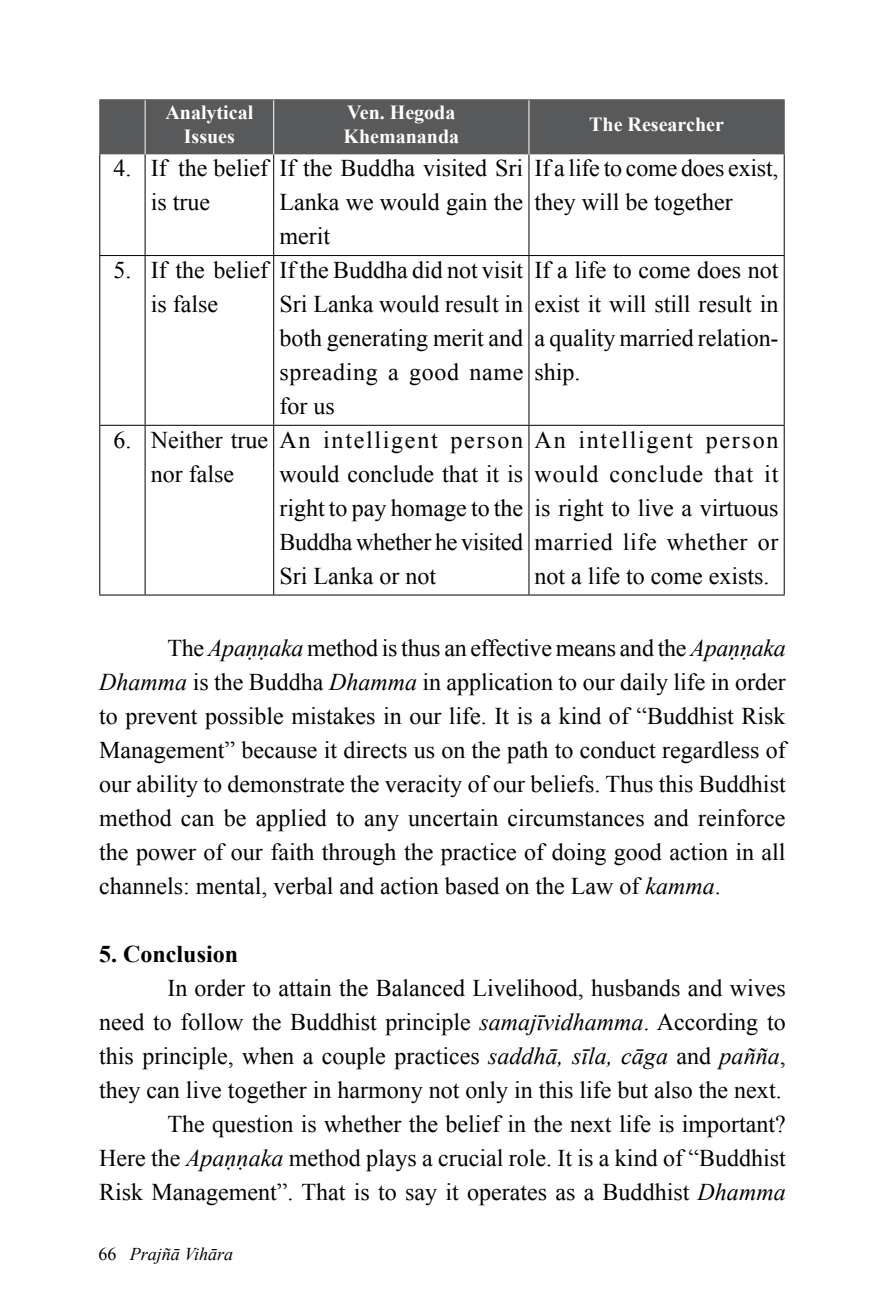
<style>
.page{position:relative;width:885px;height:1316px;background:#fff}
.page>*{position:absolute;margin:0;border:0;box-sizing:border-box;transform-origin:0 0}
.t1{font:24px/34px "Times New Roman";color:#000;text-align:justify}
.t2{font:700 24px "Times New Roman";color:#000}
.t3{font:700 20px/24px "Times New Roman";color:#fff;text-align:center}
.t4{font:italic 18px "Times New Roman";color:#000}
.s1{font-style:italic}
.s2{font-style:normal}
</style>
<div class="page">
<div style="left:100px;top:100px;width:683px;height:54px;background:#58595b"></div>
<hr style="left:99px;top:154px;width:1px;height:101px;background:#000">
<hr style="left:145px;top:154px;width:1px;height:101px;background:#000">
<hr style="left:273px;top:154px;width:1px;height:101px;background:#000">
<hr style="left:528px;top:154px;width:1px;height:101px;background:#000">
<hr style="left:783px;top:154px;width:1px;height:101px;background:#000">
<hr style="left:99px;top:255px;width:46px;height:1px;background:#000">
<hr style="left:99px;top:256px;width:1px;height:169px;background:#000">
<hr style="left:145px;top:255px;width:129px;height:1px;background:#000">
<hr style="left:145px;top:256px;width:1px;height:169px;background:#000">
<hr style="left:274px;top:255px;width:255px;height:1px;background:#000">
<hr style="left:273px;top:256px;width:1px;height:169px;background:#000">
<hr style="left:529px;top:255px;width:255px;height:1px;background:#000">
<hr style="left:528px;top:256px;width:1px;height:169px;background:#000">
<hr style="left:783px;top:256px;width:1px;height:169px;background:#000">
<hr style="left:99px;top:425px;width:46px;height:1px;background:#000">
<hr style="left:99px;top:426px;width:1px;height:168px;background:#000">
<hr style="left:145px;top:425px;width:129px;height:1px;background:#000">
<hr style="left:145px;top:426px;width:1px;height:168px;background:#000">
<hr style="left:274px;top:425px;width:255px;height:1px;background:#000">
<hr style="left:273px;top:426px;width:1px;height:168px;background:#000">
<hr style="left:529px;top:425px;width:255px;height:1px;background:#000">
<hr style="left:528px;top:426px;width:1px;height:168px;background:#000">
<hr style="left:783px;top:426px;width:1px;height:168px;background:#000">
<hr style="left:99px;top:594px;width:46px;height:1px;background:#000">
<hr style="left:145px;top:594px;width:129px;height:1px;background:#000">
<hr style="left:274px;top:594px;width:255px;height:1px;background:#000">
<hr style="left:529px;top:594px;width:255px;height:1px;background:#000">
<hr style="left:99px;top:99px;width:46px;height:1px;background:#58595b">
<hr style="left:99px;top:100px;width:1px;height:54px;background:#58595b">
<hr style="left:145px;top:99px;width:129px;height:1px;background:#58595b">
<hr style="left:274px;top:99px;width:255px;height:1px;background:#58595b">
<hr style="left:529px;top:99px;width:255px;height:1px;background:#58595b">
<hr style="left:783px;top:100px;width:1px;height:54px;background:#58595b">
<hr style="left:145px;top:100px;width:1px;height:54px;background:#fff">
<hr style="left:273px;top:100px;width:1px;height:54px;background:#fff">
<hr style="left:528px;top:100px;width:1px;height:54px;background:#fff">
<p class="t3" style="left:165px;top:100px;width:89px">Analytical<br>Issues</p>
<p class="t3" style="left:343px;top:100px;width:117px;text-align:left">Ven. Hegoda<br>Khemananda</p>
<p class="t3" style="left:589px;top:112px;width:136px">The Researcher</p>
<p class="t1" style="left:151px;top:150px;width:119px;text-indent:-37px">4. If the belief is true</p>
<p class="t1" style="left:279px;top:150px;width:245px">If the Buddha visited Sri Lanka we would gain the merit</p>
<p class="t1" style="left:534px;top:150px;width:245px">If a life to come does exist, they will be together</p>
<p class="t1" style="left:113px;top:252px;width:156px;text-align:center">5. If the belief is false</p>
<p class="t1" style="left:279px;top:252px;width:245px">If the Buddha did not visit Sri Lanka would result in both generating merit and spreading a good name for us</p>
<p class="t1" style="left:534px;top:252px;width:245px">If a life to come does not exist it will still result in a quality married relation&shy;ship.</p>
<p class="t1" style="left:113px;top:422px;width:156px;text-align:center">6. Neither true nor false</p>
<p class="t1" style="left:279px;top:422px;width:245px">An intelligent person would conclude that it is right to pay homage to the Buddha whether he visited Sri Lanka or not</p>
<p class="t1" style="left:534px;top:422px;width:245px">An intelligent person would conclude that it is right to live a virtuous married life whether or not a life to come exists.</p>
<p class="t1" style="left:99px;top:630px;width:688px;text-indent:68px">The <span class="s1">Apaṇṇaka</span> method is thus an effective means and the <span class="s1">Apaṇṇaka Dhamma</span> is the Buddha <span class="s1">Dhamma</span> in application to our daily life in order to prevent possible mistakes in our life. It is a kind of “Buddhist Risk Management” because it directs us on the path to conduct regardless of our ability to demonstrate the veracity of our beliefs. Thus this Buddhist method can be applied to any uncertain circumstances and reinforce the power of our faith through the practice of doing good action in all channels: mental, verbal and action based on the Law of <span class="s1">kamma</span>.</p>
<p class="t2" style="left:99px;top:936px;width:140px">5. Conclusion</p>
<p class="t1" style="left:99px;top:970px;width:688px;text-align:right">In order to attain the Balanced Livelihood, husbands and wives<br>need to follow the Buddhist principle <span class="s1">samajīvidhamma</span>. According to this principle, when a couple practices <span class="s1">saddhā, sīla, cāga</span> and <span class="s1">pañña</span>, they can live together in harmony not only in this life but also the next.<br>The question is whether the belief in the next life is important?<br>Here the <span class="s1">Apaṇṇaka</span> method plays a crucial role. It is a kind of “Buddhist Risk Management”. That is to say it operates as a Buddhist <span class="s1">Dhamma</span></p>
<p class="t4" style="left:98px;top:1241px;width:136px"><span class="s2">66</span> Prajñā Vihāra</p>
</div>
